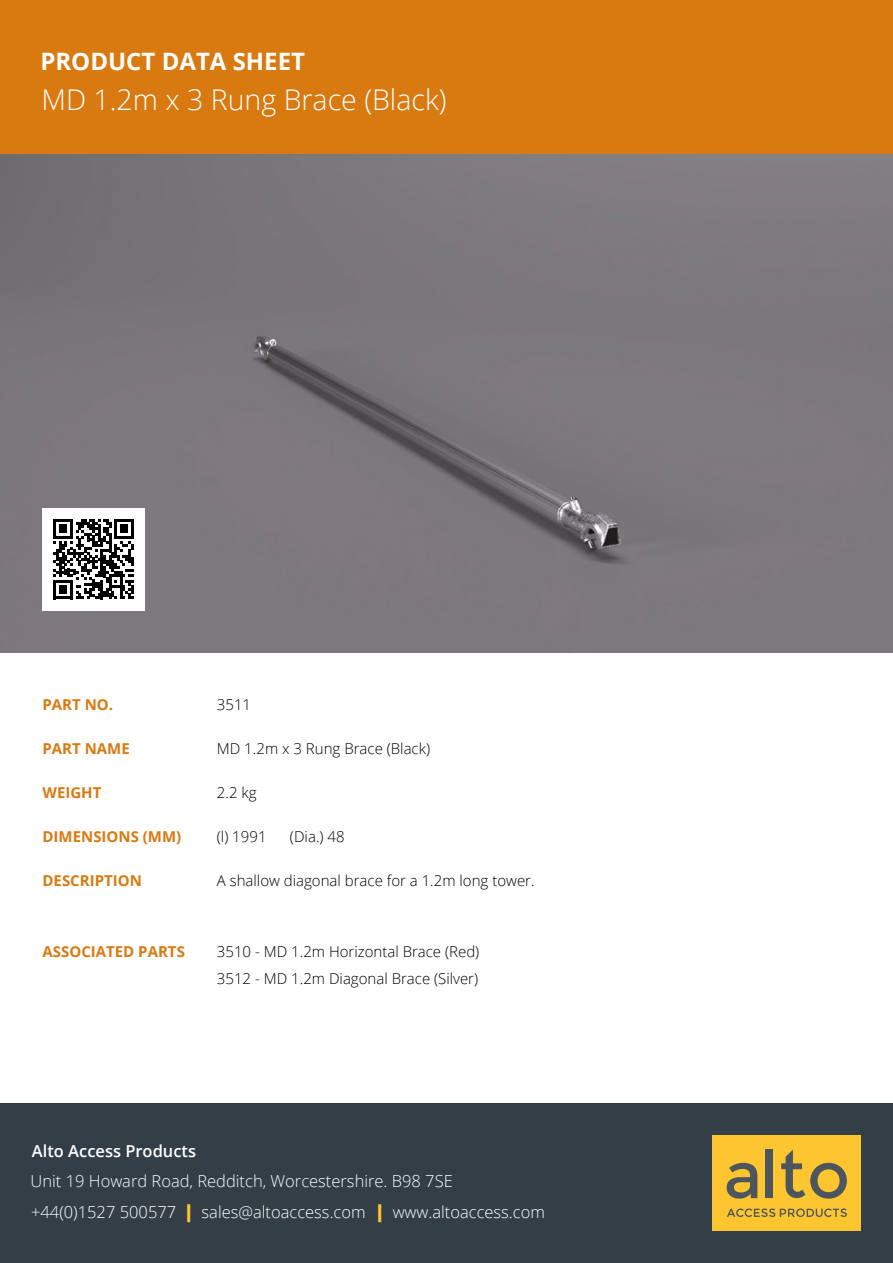
<style>
.page{position:relative;width:893px;height:1263px;background:#fff}
.page>*{position:absolute;margin:0;border:0;box-sizing:border-box;transform-origin:0 0}
.t1{font:300 28.5px "Open Sans";color:#fff}
.t2{font:700 24px "Open Sans";color:#fff}
.t3{font:300 16.5px/31.5px "Open Sans";color:#fff}
.t4{font:600 16.5px "Open Sans";color:#fff}
.t5{font:300 15px/27px "Open Sans";color:#000}
.t6{font:700 15px "Open Sans";color:#d97a11}
.s1{font-weight:600;font-size:18px;color:#fdc52f}
</style>
<div class="page">
<div style="left:0;top:1103px;width:893px;height:160px;background:#333e47"></div>
<div style="left:712px;top:1135px;width:149px;height:96px;background:#fdc52f"></div>
<svg style="left:727px;top:1163px;width:30px;height:36px"></svg>
<div style="left:766px;top:1149px;width:7px;height:49px;background:#4c565c"></div>
<svg style="left:781px;top:1149px;width:66px;height:50px"></svg>
<svg style="left:727px;top:1208px;width:120px;height:9px"></svg>
<div style="left:0;top:0;width:893px;height:154px;background:#d97a11"></div>
<div style="left:0;top:154px;width:893px;height:499px;background:#7b797c"></div>
<svg style="left:43px;top:508px;width:102px;height:102px"></svg>
<h2 class="t2" style="left:40px;top:44px;width:266px">PRODUCT DATA SHEET</h2>
<h1 class="t1" style="left:41px;top:80px;width:407px">MD 1.2m x 3 Rung Brace (Black)</h1>
<p class="t6" style="left:43px;top:694px;width:72px">PART NO.</p>
<p class="t6" style="left:43px;top:738px;width:89px">PART NAME</p>
<p class="t6" style="left:43px;top:782px;width:60px">WEIGHT</p>
<p class="t6" style="left:43px;top:826px;width:140px">DIMENSIONS (MM)</p>
<p class="t6" style="left:43px;top:870px;width:101px">DESCRIPTION</p>
<p class="t5" style="left:217px;top:691px;width:36px">3511</p>
<p class="t5" style="left:217px;top:735px;width:215px">MD 1.2m x 3 Rung Brace (Black)</p>
<p class="t5" style="left:217px;top:779px;width:41px">2.2 kg</p>
<p class="t5" style="left:217px;top:823px;width:51px">(l) 1991</p>
<p class="t5" style="left:290px;top:823px;width:56px">(Dia.) 48</p>
<p class="t5" style="left:217px;top:867px;width:319px">A shallow diagonal brace for a 1.2m long tower.</p>
<p class="t6" style="left:43px;top:941px;width:144px">ASSOCIATED PARTS</p>
<p class="t5" style="left:217px;top:938px;width:264px">3510 - MD 1.2m Horizontal Brace (Red)<br>3512 - MD 1.2m Diagonal Brace (Silver)</p>
<p class="t4" style="left:32px;top:1139px;width:166px">Alto Access Products</p>
<p class="t3" style="left:31px;top:1164px;width:516px">Unit 19 Howard Road, Redditch, Worcestershire. B98 7SE<br>+44(0)1527 500577 <span class="s1">|</span> sales@altoaccess.com <span class="s1">|</span> www.altoaccess.com</p>
</div>
